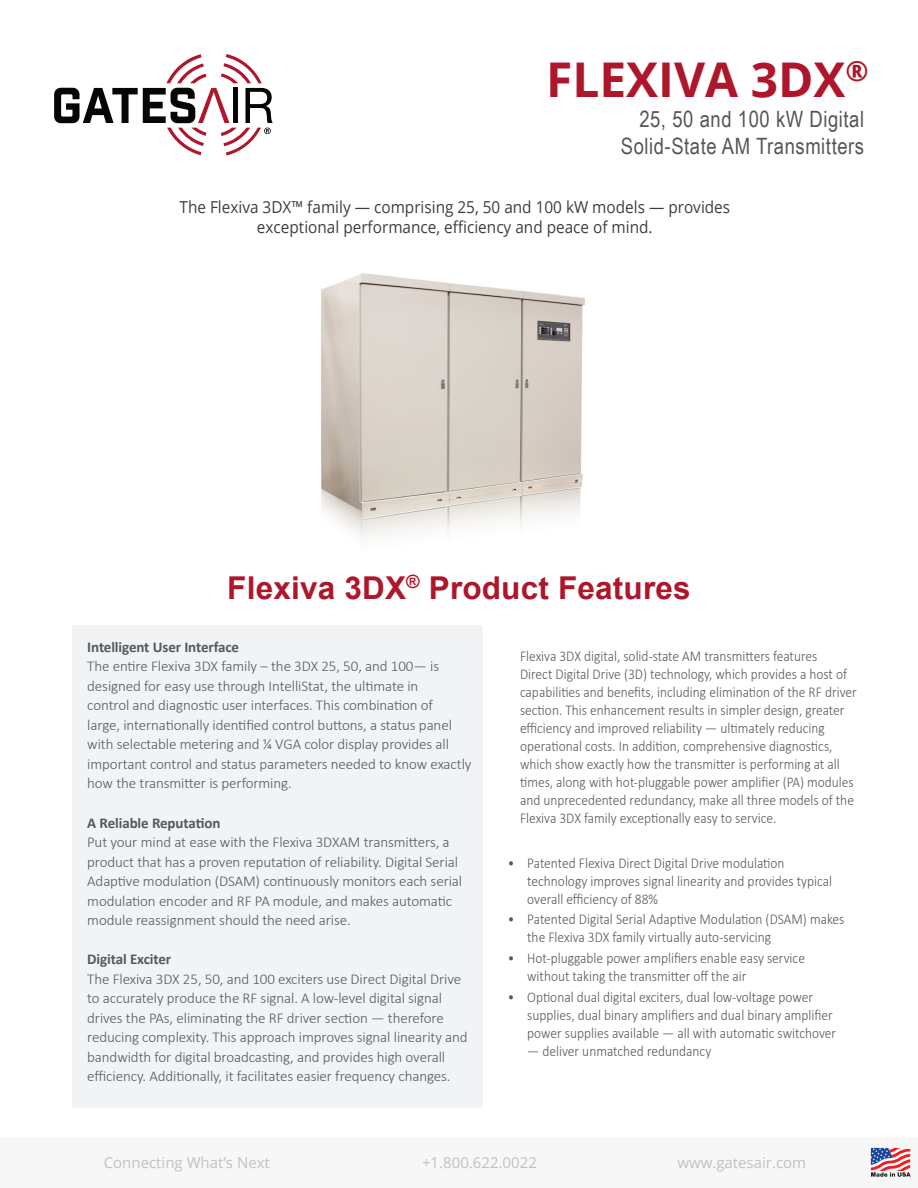
<style>
.page{position:relative;width:918px;height:1188px;background:#fff}
.page>*{position:absolute;margin:0;border:0;box-sizing:border-box;transform-origin:0 0}
.t1{font:700 47.85px "Open Sans";color:#ae172b}
.Heading_2{font:700 31.5px "Arial";letter-spacing:.005em;color:#ae172b}
.t2{font:22.5px "Arial Narrow";letter-spacing:.025em;color:#545557}
.t3{font:16.5px/19.5px "Open Sans";color:#3e3e3f;text-align:center;scale:.93 1}
.Body_Text{font:300 15px/18px "Calibri";letter-spacing:-.005em;color:#57585a;scale:.9 1}
.Body_Text-2{font:300 15px/19.5px "Calibri";letter-spacing:-.005em;color:#57585a}
.Body_Text-3{font:700 15px "Calibri";letter-spacing:-.005em;color:#57585a}
.t4{font:15px "Open Sans";color:#c1c1c1}
</style>
<div class="page">
<div style="left:72px;top:625px;width:411px;height:483px;background:#f2f3f4"></div>
<div style="left:0;top:1138px;width:918px;height:50px;background:#f7f7f7"></div>
<svg style="left:871px;top:1148px;width:40px;height:29px"></svg>
<svg style="left:54px;top:54px;width:219px;height:101px"></svg>
<img style="left:321px;top:273px;width:264px;height:268px">
<p class="t1" style="left:546px;top:46px;width:324px">FLEXIVA 3DX<sup>®</sup></p>
<p class="t2" style="left:639px;top:102px;width:226px">25, 50 and 100 kW Digital</p>
<p class="t2" style="left:621px;top:129px;width:245px">Solid-State AM Transmitters</p>
<p class="t3" style="left:180px;top:197px;width:594px">The Flexiva 3DX™ family — comprising 25, 50 and 100 kW models — provides exceptional performance, efficiency and peace of mind.</p>
<p class="Heading_2" style="left:227px;top:565px;width:465px">Flexiva 3DX<sup>®</sup> Product Features</p>
<p class="Body_Text-3" style="left:87px;top:636px;width:153px">Intelligent User Interface</p>
<p class="Body_Text-2" style="left:87px;top:657px;width:386px">The entire Flexiva 3DX family – the 3DX 25, 50, and 100— is designed for easy use through IntelliStat, the ultimate in<br>control and diagnostic user interfaces. This combination of<br>large, internationally identified control buttons, a status panel with selectable metering and ¼ VGA color display provides all important control and status parameters needed to know exactly how the transmitter is performing.</p>
<p class="Body_Text-3" style="left:87px;top:812px;width:135px">A Reliable Reputation</p>
<p class="Body_Text-2" style="left:87px;top:832px;width:376px">Put your mind at ease with the Flexiva 3DXAM transmitters, a product that has a proven reputation of reliability. Digital Serial Adaptive modulation (DSAM) continuously monitors each serial modulation encoder and RF PA module, and makes automatic module reassignment should the need arise.</p>
<p class="Body_Text-3" style="left:87px;top:949px;width:85px">Digital Exciter</p>
<p class="Body_Text-2" style="left:87px;top:969px;width:382px">The Flexiva 3DX 25, 50, and 100 exciters use Direct Digital Drive to accurately produce the RF signal. A low-level digital signal drives the PAs, eliminating the RF driver section — therefore reducing complexity. This approach improves signal linearity and bandwidth for digital broadcasting, and provides high overall efficiency. Additionally, it facilitates easier frequency changes.</p>
<p class="Body_Text" style="left:520px;top:647px;width:376px">Flexiva 3DX digital, solid-state AM transmitters features<br>Direct Digital Drive (3D) technology, which provides a host of capabilities and benefits, including elimination of the RF driver section. This enhancement results in simpler design, greater efficiency and improved reliability — ultimately reducing operational costs. In addition, comprehensive diagnostics, which show exactly how the transmitter is performing at all times, along with hot-pluggable power amplifier (PA) modules and unprecedented redundancy, make all three models of the Flexiva 3DX family exceptionally easy to service.</p>
<p class="Body_Text" style="left:527px;top:854px;width:340px;text-indent:-20px">• Patented Flexiva Direct Digital Drive modulation technology improves signal linearity and provides typical overall efficiency of 88%</p>
<p class="Body_Text" style="left:527px;top:910px;width:354px;text-indent:-20px">• Patented Digital Serial Adaptive Modulation (DSAM) makes the Flexiva 3DX family virtually auto-servicing</p>
<p class="Body_Text" style="left:527px;top:949px;width:310px;text-indent:-20px">• Hot-pluggable power amplifiers enable easy service without taking the transmitter off the air</p>
<p class="Body_Text" style="left:527px;top:988px;width:345px;text-indent:-20px">• Optional dual digital exciters, dual low-voltage power supplies, dual binary amplifiers and dual binary amplifier power supplies available — all with automatic switchover</p>
<p class="Body_Text" style="left:527px;top:1042px;width:206px">— deliver unmatched redundancy</p>
<p class="t4" style="left:104px;top:1152px;width:168px">Connecting What’s Next</p>
<p class="t4" style="left:422px;top:1152px;width:116px">+1.800.622.0022</p>
<p class="t4" style="left:677px;top:1152px;width:130px">www.gatesair.com</p>
</div>
